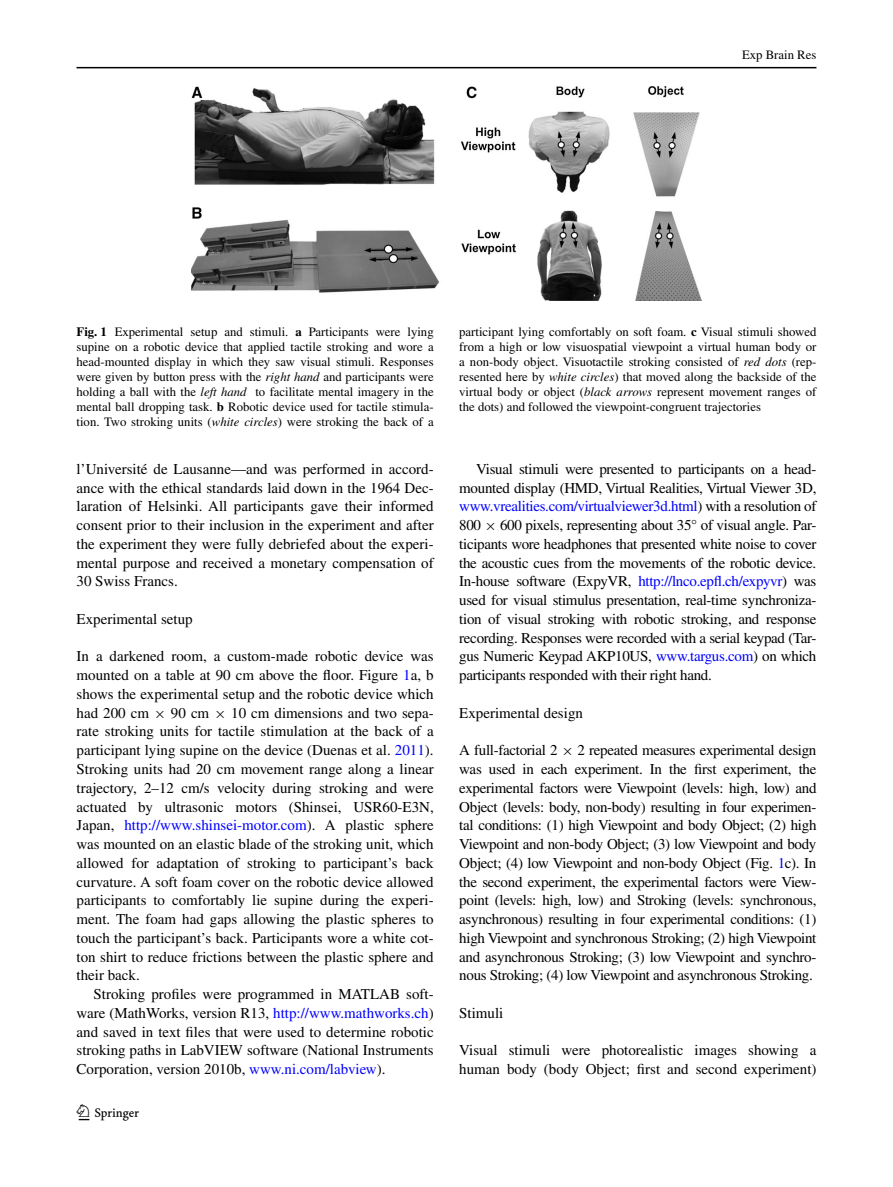
<style>
.page{position:relative;width:893px;height:1187px;background:#fff}
.page>*{position:absolute;margin:0;border:0;box-sizing:border-box;transform-origin:0 0}
.t1{font:22.5px "Springnew";color:#000}
.t2{font:15px/18.8px "Times";color:#000;text-align:justify}
.t3{font:12.75px/15px "Times";color:#000;text-align:justify}
.s1{font-weight:700}
.s2{font-style:italic}
.s3{color:#00f}
.s4{font-family:"MTSY"}
</style>
<div class="page">
<hr style="left:77px;top:67px;width:739px;height:1px;background:#000">
<img style="left:191px;top:87px;width:511px;height:213px">
<p class="t3" style="left:742px;top:48px;width:76px">Exp Brain Res</p>
<p class="t3" style="left:77px;top:324px;width:359px"><span class="s1">Fig. 1</span> Experimental setup and stimuli. <span class="s1">a</span> Participants were lying supine on a robotic device that applied tactile stroking and wore a head-mounted display in which they saw visual stimuli. Responses were given by button press with the <span class="s2">right hand</span> and participants were holding a ball with the <span class="s2">left hand</span> to facilitate mental imagery in the mental ball dropping task. <span class="s1">b</span> Robotic device used for tactile stimula&shy;tion. Two stroking units (<span class="s2">white circles</span>) were stroking the back of a</p>
<p class="t3" style="left:459px;top:324px;width:359px">participant lying comfortably on soft foam. <span class="s1">c</span> Visual stimuli showed from a high or low visuospatial viewpoint a virtual human body or a non-body object. Visuotactile stroking consisted of <span class="s2">red dots</span> (rep&shy;resented here by <span class="s2">white circles</span>) that moved along the backside of the virtual body or object (<span class="s2">black arrows</span> represent movement ranges of the dots) and followed the viewpoint-congruent trajectories</p>
<p class="t2" style="left:77px;top:459px;width:359px">l’Université de Lausanne—and was performed in accord&shy;ance with the ethical standards laid down in the 1964 Dec&shy;laration of Helsinki. All participants gave their informed consent prior to their inclusion in the experiment and after the experiment they were fully debriefed about the experi&shy;mental purpose and received a monetary compensation of 30 Swiss Francs.</p>
<p class="t2" style="left:77px;top:609px;width:118px">Experimental setup</p>
<p class="t2" style="left:77px;top:647px;width:359px">In a darkened room, a custom-made robotic device was mounted on a table at 90 cm above the floor. Figure <span class="s3">1</span>a, b shows the experimental setup and the robotic device which had 200 cm <span class="s4">×</span> 90 cm <span class="s4">×</span> 10 cm dimensions and two sepa&shy;rate stroking units for tactile stimulation at the back of a participant lying supine on the device (Duenas et al. <span class="s3">2011</span>).<br>Stroking units had 20 cm movement range along a linear trajectory, 2–12 cm/s velocity during stroking and were actuated by ultrasonic motors (Shinsei, USR60-E3N, Japan, <span class="s3">http://www.shinsei-motor.com</span>). A plastic sphere was mounted on an elastic blade of the stroking unit, which allowed for adaptation of stroking to participant’s back curvature. A soft foam cover on the robotic device allowed participants to comfortably lie supine during the experi&shy;ment. The foam had gaps allowing the plastic spheres to touch the participant’s back. Participants wore a white cot&shy;ton shirt to reduce frictions between the plastic sphere and their back.</p>
<p class="t2" style="left:77px;top:984px;width:359px;text-indent:17px">Stroking profiles were programmed in MATLAB soft&shy;ware (MathWorks, version R13, <span class="s3">http://www.mathworks.ch</span>) and saved in text files that were used to determine robotic stroking paths in LabVIEW software (National Instruments Corporation, version 2010b, <span class="s3">www.ni.com/labview</span>).</p>
<h1 class="t1" style="left:79px;top:1104px;width:62px">1 3</h1>
<p class="t2" style="left:459px;top:459px;width:359px;text-indent:17px">Visual stimuli were presented to participants on a head&shy;mounted display (HMD, Virtual Realities, Virtual Viewer 3D, <span class="s3">www.vrealities.com/virtualviewer3d.html</span>) with a resolution of 800 <span class="s4">×</span> 600 pixels, representing about 35° of visual angle. Par&shy;ticipants wore headphones that presented white noise to cover the acoustic cues from the movements of the robotic device.<br>In-house software (ExpyVR, <span class="s3">http://lnco.epfl.ch/expyvr</span>) was used for visual stimulus presentation, real-time synchroniza&shy;tion of visual stroking with robotic stroking, and response recording. Responses were recorded with a serial keypad (Tar&shy;gus Numeric Keypad AKP10US, <span class="s3">www.targus.com</span>) on which participants responded with their right hand.</p>
<p class="t2" style="left:459px;top:703px;width:125px">Experimental design</p>
<p class="t2" style="left:459px;top:740px;width:359px">A full-factorial 2 <span class="s4">×</span> 2 repeated measures experimental design was used in each experiment. In the first experiment, the experimental factors were Viewpoint (levels: high, low) and Object (levels: body, non-body) resulting in four experimen&shy;tal conditions: (1) high Viewpoint and body Object; (2) high Viewpoint and non-body Object; (3) low Viewpoint and body Object; (4) low Viewpoint and non-body Object (Fig. <span class="s3">1</span>c). In the second experiment, the experimental factors were View&shy;point (levels: high, low) and Stroking (levels: synchronous, asynchronous) resulting in four experimental conditions: (1) high Viewpoint and synchronous Stroking; (2) high Viewpoint and asynchronous Stroking; (3) low Viewpoint and synchro&shy;nous Stroking; (4) low Viewpoint and asynchronous Stroking.</p>
<p class="t2" style="left:459px;top:1003px;width:46px">Stimuli</p>
<p class="t2" style="left:459px;top:1040px;width:359px">Visual stimuli were photorealistic images showing a human body (body Object; first and second experiment)</p>
</div>
